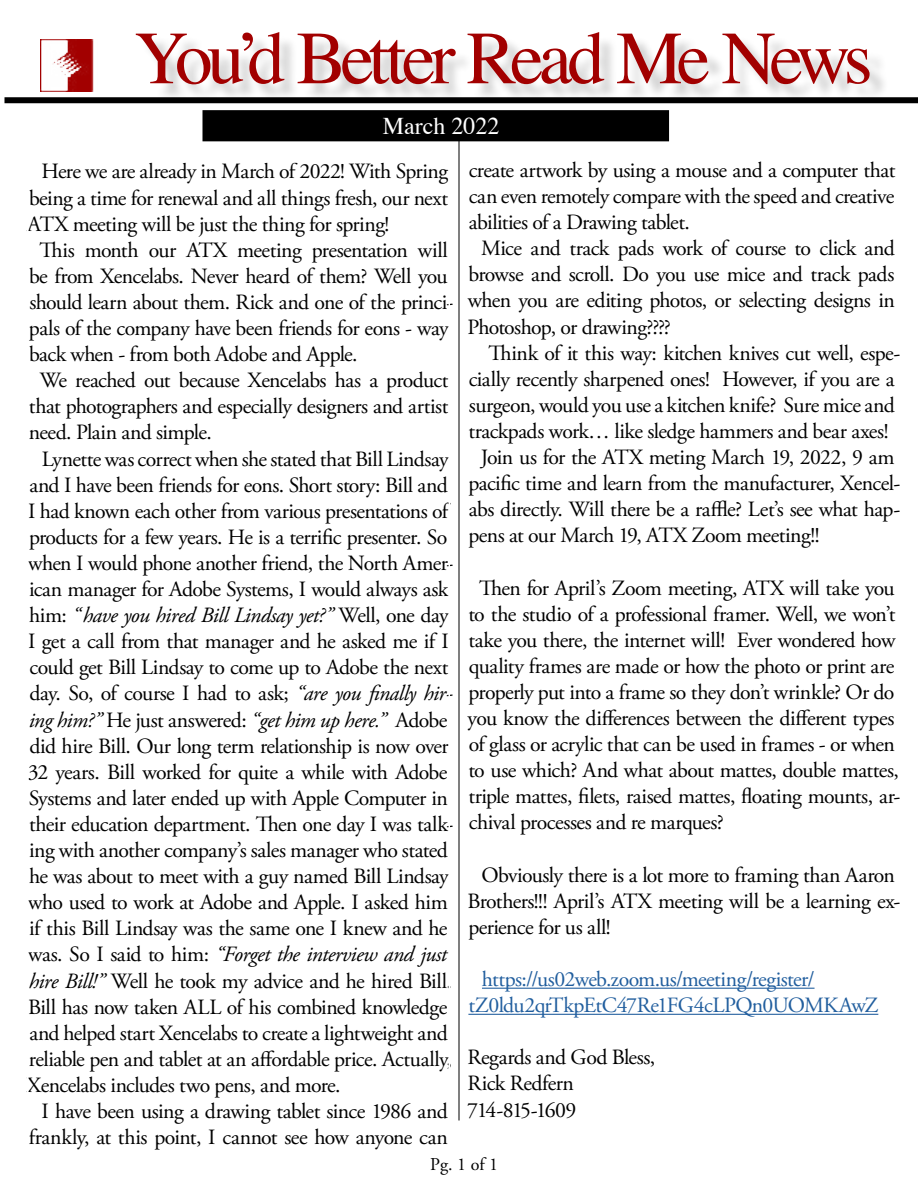
<style>
.page{position:relative;width:918px;height:1188px;background:#fff}
.page>*{position:absolute;margin:0;border:0;box-sizing:border-box;transform-origin:0 0}
.t1{font:75px "Times";letter-spacing:-.075em;color:#a20000}
.t2{font:24px "Times";color:#fff}
.t3{font:21.75px/26.1px "Adobe Garamond Pro";letter-spacing:-.025em;color:#000}
.t4{font:italic 21.75px "Adobe Garamond Pro";letter-spacing:-.025em;color:#000}
.t5{font:21.75px/26.1px "Adobe Garamond Pro";letter-spacing:-.025em;color:#215e9e}
.t6{font:18px "Adobe Garamond Pro";color:#000}
.s1{font-style:normal}
.s2{font-style:italic}
</style>
<div class="page">
<hr style="left:459px;top:141px;width:1px;height:979px;background:#000">
<div style="left:139px;top:35px;width:750px;height:66px;background:#000;opacity:.2"></div>
<div style="left:203px;top:111px;width:465px;height:30px;background:#000"></div>
<div style="left:202px;top:110px;width:467px;height:31px;border:2px solid #000"></div>
<div style="left:4px;top:97px;width:914px;height:6px;background:#000"></div>
<img style="left:41px;top:39px;width:53px;height:53px">
<hr style="left:482px;top:988px;width:333px;height:1px;background:#215e9e">
<hr style="left:468px;top:1014px;width:410px;height:1px;background:#215e9e">
<h1 class="t1" style="left:134px;top:-12px;width:740px">You’d Better Read Me News</h1>
<p class="t2" style="left:383px;top:104px;width:118px">March 2022</p>
<p class="t3" style="left:42px;top:159px;width:408px">Here we are already in March of 2022! With Spring</p>
<p class="t3" style="left:29px;top:185px;width:421px">being a time for renewal and all things fresh, our next</p>
<p class="t3" style="left:28px;top:211px;width:363px">ATX meeting will be just the thing for spring!</p>
<p class="t3" style="left:40px;top:238px;width:410px">This month our ATX meeting presentation will</p>
<p class="t3" style="left:29px;top:264px;width:420px">be from Xencelabs. Never heard of them? Well you</p>
<p class="t3" style="left:30px;top:290px;width:425px">should learn about them. Rick and one of the princi-</p>
<p class="t3" style="left:29px;top:316px;width:421px">pals of the company have been friends for eons - way</p>
<p class="t3" style="left:29px;top:342px;width:330px">back when - from both Adobe and Apple.</p>
<p class="t3" style="left:40px;top:368px;width:410px">We reached out because Xencelabs has a product</p>
<p class="t3" style="left:29px;top:394px;width:421px">that photographers and especially designers and artist</p>
<p class="t3" style="left:29px;top:420px;width:184px">need. Plain and simple.</p>
<p class="t3" style="left:42px;top:446px;width:408px">Lynette was correct when she stated that Bill Lindsay</p>
<p class="t3" style="left:29px;top:472px;width:420px">and I have been friends for eons. Short story: Bill and</p>
<p class="t3" style="left:28px;top:499px;width:422px">I had known each other from various presentations of</p>
<p class="t3" style="left:29px;top:525px;width:420px">products for a few years. He is a terrific presenter. So</p>
<p class="t3" style="left:28px;top:551px;width:427px">when I would phone another friend, the North Amer-</p>
<p class="t3" style="left:29px;top:577px;width:421px">ican manager for Adobe Systems, I would always ask</p>
<p class="t4" style="left:29px;top:602px;width:421px"><span class="s1">him:</span> “have you hired Bill Lindsay yet?” <span class="s1">Well, one day</span></p>
<p class="t3" style="left:28px;top:629px;width:422px">I get a call from that manager and he asked me if I</p>
<p class="t3" style="left:29px;top:655px;width:421px">could get Bill Lindsay to come up to Adobe the next</p>
<p class="t3" style="left:29px;top:681px;width:425px">day. So, of course I had to ask; <span class="s2">“are you finally hir-</span></p>
<p class="t4" style="left:29px;top:707px;width:420px">ing him?” <span class="s1">He just answered:</span> “get him up here.” <span class="s1">Adobe</span></p>
<p class="t3" style="left:29px;top:733px;width:421px">did hire Bill. Our long term relationship is now over</p>
<p class="t3" style="left:28px;top:760px;width:421px">32 years. Bill worked for quite a while with Adobe</p>
<p class="t3" style="left:29px;top:786px;width:421px">Systems and later ended up with Apple Computer in</p>
<p class="t3" style="left:29px;top:812px;width:426px">their education department. Then one day I was talk-</p>
<p class="t3" style="left:29px;top:838px;width:420px">ing with another company’s sales manager who stated</p>
<p class="t3" style="left:29px;top:864px;width:421px">he was about to meet with a guy named Bill Lindsay</p>
<p class="t3" style="left:28px;top:890px;width:421px">who used to work at Adobe and Apple. I asked him</p>
<p class="t3" style="left:29px;top:916px;width:420px">if this Bill Lindsay was the same one I knew and he</p>
<p class="t4" style="left:28px;top:941px;width:420px"><span class="s1">was. So I said to him:</span> “Forget the interview and just</p>
<p class="t3" style="left:29px;top:968px;width:424px"><span class="s2">hire Bill!”</span> Well he took my advice and he hired Bill.</p>
<p class="t3" style="left:28px;top:994px;width:421px">Bill has now taken ALL of his combined knowledge</p>
<p class="t3" style="left:29px;top:1021px;width:420px">and helped start Xencelabs to create a lightweight and</p>
<p class="t3" style="left:29px;top:1047px;width:425px">reliable pen and tablet at an affordable price. Actually,</p>
<p class="t3" style="left:27px;top:1073px;width:315px">Xencelabs includes two pens, and more.</p>
<p class="t3" style="left:42px;top:1099px;width:408px">I have been using a drawing tablet since 1986 and</p>
<p class="t3" style="left:29px;top:1125px;width:421px">frankly, at this point, I cannot see how anyone can</p>
<p class="t3" style="left:469px;top:158px;width:428px">create artwork by using a mouse and a computer that</p>
<p class="t3" style="left:469px;top:184px;width:427px">can even remotely compare with the speed and creative</p>
<p class="t3" style="left:469px;top:210px;width:223px">abilities of a Drawing tablet.</p>
<p class="t3" style="left:481px;top:236px;width:415px">Mice and track pads work of course to click and</p>
<p class="t3" style="left:468px;top:262px;width:427px">browse and scroll. Do you use mice and track pads</p>
<p class="t3" style="left:468px;top:288px;width:429px">when you are editing photos, or selecting designs in</p>
<p class="t3" style="left:468px;top:314px;width:205px">Photoshop, or drawing????</p>
<p class="t3" style="left:488px;top:340px;width:413px">Think of it this way: kitchen knives cut well, espe-</p>
<p class="t3" style="left:469px;top:367px;width:427px">cially recently sharpened ones! However, if you are a</p>
<p class="t3" style="left:469px;top:393px;width:427px">surgeon, would you use a kitchen knife? Sure mice and</p>
<p class="t3" style="left:468px;top:419px;width:422px">trackpads work… like sledge hammers and bear axes!</p>
<p class="t3" style="left:481px;top:445px;width:416px">Join us for the ATX meting March 19, 2022, 9 am</p>
<p class="t3" style="left:468px;top:471px;width:433px">pacific time and learn from the manufacturer, Xencel-</p>
<p class="t3" style="left:469px;top:497px;width:433px">abs directly. Will there be a raffle? Let’s see what hap-</p>
<p class="t3" style="left:468px;top:523px;width:353px">pens at our March 19, ATX Zoom meeting!!</p>
<p class="t3" style="left:468px;top:575px;width:434px;text-indent:12px">Then for April’s Zoom meeting, ATX will take you to the studio of a professional framer. Well, we won’t take you there, the internet will! Ever wondered how quality frames are made or how the photo or print are properly put into a frame so they don’t wrinkle? Or do you know the differences between the different types of glass or acrylic that can be used in frames - or when to use which? And what about mattes, double mattes, triple mattes, filets, raised mattes, floating mounts, ar&shy;chival processes and re marques?</p>
<p class="t3" style="left:467px;top:862px;width:434px;text-indent:14px">Obviously there is a lot more to framing than Aaron<br>Brothers!!! April’s ATX meeting will be a learning ex&shy;perience for us all!</p>
<p class="t5" style="left:468px;top:967px;width:411px;text-indent:14px">https://us02web.zoom.us/meeting/register/ tZ0ldu2qrTkpEtC47Re1FG4cLPQn0UOMKAwZ</p>
<p class="t3" style="left:467px;top:1045px;width:190px">Regards and God Bless,<br>Rick Redfern<br>714-815-1609</p>
<p class="t6" style="left:430px;top:1153px;width:69px">Pg. 1 of 1</p>
</div>
